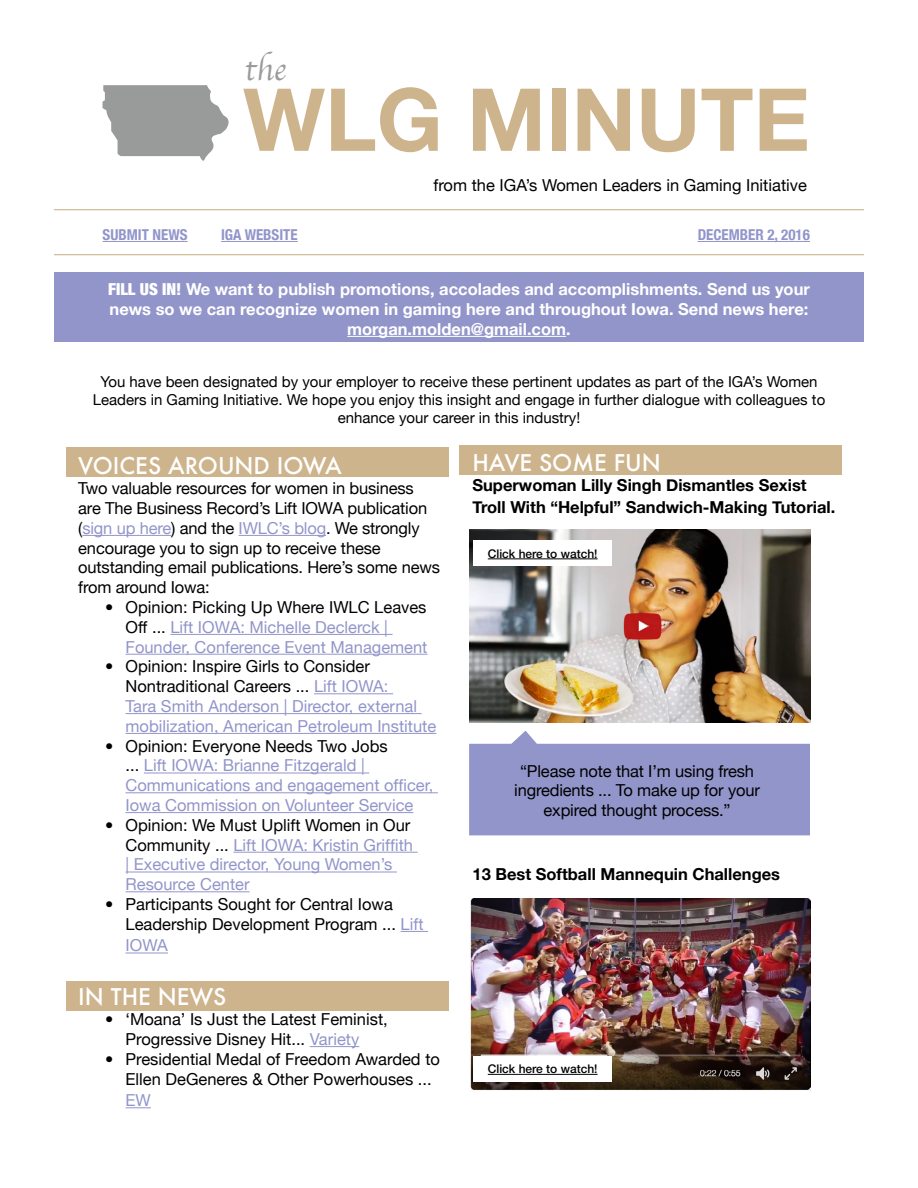
<style>
.page{position:relative;width:918px;height:1188px;background:#fff}
.page>*{position:absolute;margin:0;border:0;box-sizing:border-box;transform-origin:0 0}
.t1{font:700 87px "Helvetica Neue";color:#cdb48c}
.t2{font:33px "Apple Chancery";color:#999b9a}
.t3{font:500 22.5px "Futura";color:#fff}
.t4{font:16.5px/19.8px "Helvetica Neue";letter-spacing:-.01em;color:#000}
.t5{font:16.5px/19.8px "Helvetica Neue";color:#9295ca}
.t6{font:700 16.5px/19.8px "Helvetica Neue";color:#fff;text-align:center}
.t7{font:700 16.5px/21.6px "Helvetica Neue";color:#000}
.t8{font:15px/18px "Helvetica Neue";color:#000;text-align:center}
.t9{font:700 condensed 15px "Helvetica Neue";color:#9295ca}
.t10{font:500 12px "Helvetica Neue LT Std";color:#000}
.s1{font-weight:900;font-stretch:condensed}
.s2{color:#9295ca}
.s3{color:#000}
</style>
<div class="page">
<div style="left:66px;top:982px;width:383px;height:29px;background:#cdb48c"></div>
<div style="left:459px;top:446px;width:383px;height:29px;background:#cdb48c"></div>
<hr style="left:54px;top:209px;width:810px;height:1px;background:#cdb48c">
<hr style="left:54px;top:254px;width:810px;height:1px;background:#cdb48c">
<hr style="left:103px;top:241px;width:85px;height:1px;background:#9295ca">
<hr style="left:221px;top:241px;width:77px;height:1px;background:#9295ca">
<svg style="left:103px;top:85px;width:126px;height:76px"></svg>
<hr style="left:698px;top:241px;width:112px;height:1px;background:#9295ca">
<div style="left:54px;top:272px;width:810px;height:69px;background:#9295ca"></div>
<hr style="left:347px;top:336px;width:219px;height:1px;background:#fff">
<div style="left:66px;top:447px;width:383px;height:29px;background:#cdb48c"></div>
<hr style="left:82px;top:535px;width:89px;height:1px;background:#9295ca">
<hr style="left:239px;top:535px;width:87px;height:1px;background:#9295ca">
<hr style="left:170px;top:634px;width:223px;height:1px;background:#9295ca">
<hr style="left:126px;top:654px;width:302px;height:1px;background:#9295ca">
<hr style="left:314px;top:693px;width:79px;height:1px;background:#9295ca">
<hr style="left:126px;top:713px;width:296px;height:1px;background:#9295ca">
<hr style="left:126px;top:733px;width:310px;height:1px;background:#9295ca">
<hr style="left:144px;top:773px;width:225px;height:1px;background:#9295ca">
<hr style="left:126px;top:792px;width:312px;height:1px;background:#9295ca">
<hr style="left:126px;top:812px;width:287px;height:1px;background:#9295ca">
<hr style="left:233px;top:852px;width:185px;height:1px;background:#9295ca">
<hr style="left:126px;top:872px;width:271px;height:1px;background:#9295ca">
<hr style="left:126px;top:891px;width:124px;height:1px;background:#9295ca">
<svg style="left:401px;top:931px;width:27px;height:1px"></svg>
<hr style="left:126px;top:953px;width:42px;height:1px;background:#9295ca">
<hr style="left:310px;top:1046px;width:49px;height:1px;background:#9295ca">
<svg style="left:126px;top:1107px;width:25px;height:1px"></svg>
<svg style="left:469px;top:731px;width:341px;height:104px;background:#9ea1d0"></svg>
<img style="left:470px;top:530px;width:341px;height:192px">
<div style="left:473px;top:540px;width:139px;height:26px;background:#fff"></div>
<hr style="left:488px;top:559px;width:110px;height:1px;background:#000">
<img style="left:470px;top:898px;width:341px;height:192px">
<div style="left:473px;top:1056px;width:139px;height:26px;background:#fff"></div>
<hr style="left:488px;top:1074px;width:110px;height:1px;background:#000">
<h2 class="t2" style="left:245px;top:43px;width:43px">the</h2>
<p class="t9" style="left:103px;top:226px;width:86px">SUBMIT NEWS</p>
<h1 class="t1" style="left:243px;top:66px;width:568px">WLG Minute</h1>
<p class="t4" style="left:434px;top:175px;width:375px">from the IGA’s Women Leaders in Gaming Initiative</p>
<p class="t9" style="left:221px;top:226px;width:78px">IGA WEBSITE</p>
<p class="t9" style="left:698px;top:226px;width:114px">DECEMBER 2, 2016</p>
<p class="t6" style="left:108px;top:279px;width:703px"><span class="s1">Fill Us In!</span> We want to publish promotions, accolades and accomplishments. Send us your news so we can recognize women in gaming here and throughout Iowa. Send news here: morgan.molden@gmail.com.</p>
<p class="t8" style="left:93px;top:372px;width:734px">You have been designated by your employer to receive these pertinent updates as part of the IGA’s Women<br>Leaders in Gaming Initiative. We hope you enjoy this insight and engage in further dialogue with colleagues to enhance your career in this industry!</p>
<h3 class="t3" style="left:78px;top:451px;width:265px">VOICES AROUND IOWA</h3>
<p class="t4" style="left:78px;top:478px;width:363px">Two valuable resources for women in business are The Business Record’s Lift IOWA publication (<span class="s2">sign up here</span>) and the <span class="s2">IWLC’s blog</span>. We strongly encourage you to sign up to receive these outstanding email publications. Here’s some news from around Iowa:</p>
<p class="t5" style="left:126px;top:597px;width:303px;text-indent:-20px"><span class="s3">• Opinion: Picking Up Where IWLC Leaves<br>Off ...</span> Lift IOWA: Michelle Declerck |<br>Founder, Conference Event Management</p>
<p class="t5" style="left:126px;top:656px;width:312px;text-indent:-20px"><span class="s3">• Opinion: Inspire Girls to Consider Nontraditional Careers ...</span> Lift IOWA:<br>Tara Smith Anderson | Director, external mobilization, American Petroleum Institute</p>
<p class="t5" style="left:126px;top:736px;width:309px;text-indent:-20px"><span class="s3">• Opinion: Everyone Needs Two Jobs<br>...</span> Lift IOWA: Brianne Fitzgerald | Communications and engagement officer, Iowa Commission on Volunteer Service</p>
<p class="t5" style="left:126px;top:815px;width:289px;text-indent:-20px"><span class="s3">• Opinion: We Must Uplift Women in Our Community ...</span> Lift IOWA: Kristin Griffith | Executive director, Young Women’s Resource Center</p>
<p class="t4" style="left:126px;top:894px;width:300px;text-indent:-20px">• Participants Sought for Central Iowa<br>Leadership Development Program ... <span class="s2">Lift</span></p>
<p class="t5" style="left:126px;top:935px;width:44px">IOWA</p>
<h3 class="t3" style="left:78px;top:982px;width:149px">I N THE N EWS</h3>
<p class="t4" style="left:105px;top:1009px;width:284px;text-align:center">• ‘Moana’ Is Just the Latest Feminist,<br>Progressive Disney Hit... <span class="s2">Variety</span></p>
<p class="t4" style="left:126px;top:1049px;width:316px;text-indent:-20px">• Presidential Medal of Freedom Awarded to<br>Ellen DeGeneres &amp; Other Powerhouses ...</p>
<p class="t5" style="left:126px;top:1090px;width:27px">EW</p>
<h3 class="t3" style="left:472px;top:448px;width:190px">HAVE SOME FUN</h3>
<p class="t7" style="left:472px;top:474px;width:364px">Superwoman Lilly Singh Dismantles Sexist<br>Troll With “Helpful” Sandwich-Making Tutorial.</p>
<p class="t10" style="left:488px;top:546px;width:111px">Click here to watch!</p>
<p class="t4" style="left:514px;top:761px;width:247px;text-align:center">“Please note that I’m using fresh ingredients ... To make up for your expired thought process.”</p>
<p class="t7" style="left:472px;top:863px;width:309px">13 Best Softball Mannequin Challenges</p>
<p class="t10" style="left:488px;top:1062px;width:111px">Click here to watch!</p>
</div>
